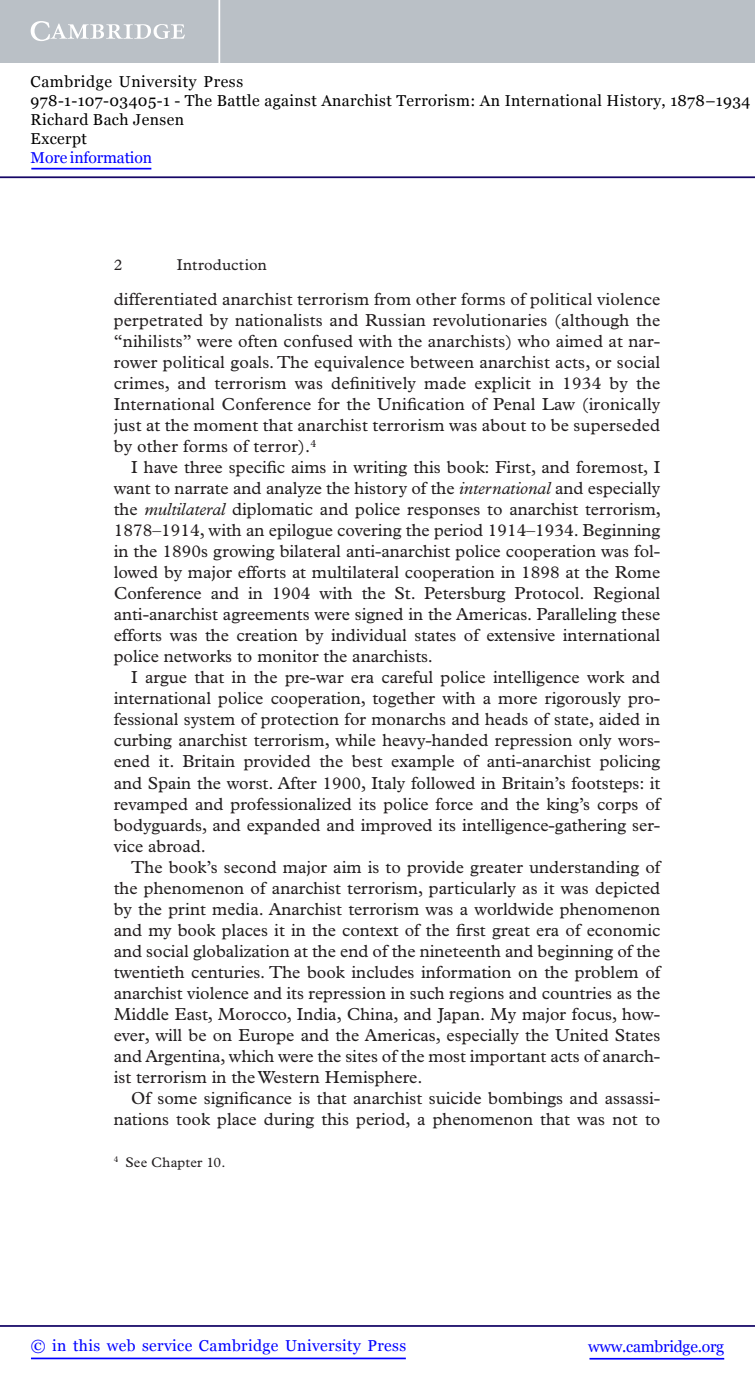
<style>
.page{position:relative;width:755px;height:1385px;background:#fff}
.page>*{position:absolute;margin:0;border:0;box-sizing:border-box;transform-origin:0 0}
.t1{font:17.5px/21px "Plantin Std";color:#231f20;text-align:justify}
.t2{font:15.75px/18.9px "Georgia";letter-spacing:.025em;color:#000}
.t3{font:15.75px "Georgia";letter-spacing:.025em;color:#00f}
.t4{font:15.75px "Georgia";letter-spacing:-.015em;color:#00f}
.t5{font:15.75px "Georgia";letter-spacing:-.01em;color:#00f}
.t6{font:15.75px "Plantin Std";letter-spacing:.015em;color:#231f20}
.t7{font:14px "Plantin Std";letter-spacing:.02em;color:#231f20}
.s1{font-style:italic}
</style>
<div class="page">
<hr style="left:589px;top:1358px;width:134px;height:1px;background:#00f">
<hr style="left:0;top:1325px;width:754px;height:2px;background:#150666">
<hr style="left:31px;top:1357px;width:374px;height:2px;background:#00f">
<div style="left:0;top:0;width:754px;height:63px;background:#bac0c6"></div>
<svg style="left:31px;top:21px;width:154px;height:20px"></svg>
<hr style="left:218px;top:0;width:2px;height:63px;background:#fff">
<hr style="left:0;top:176px;width:754px;height:2px;background:#150666">
<hr style="left:31px;top:168px;width:120px;height:1px;background:#00f">
<p class="t2" style="left:31px;top:72px;width:720px">Cambridge University Press<br>978-1-107-03405-1 - The Battle against Anarchist Terrorism: An International History, 1878–1934<br>Richard Bach Jensen<br>Excerpt</p>
<p class="t5" style="left:31px;top:148px;width:123px">More information</p>
<p class="t6" style="left:114px;top:260px;width:10px">2</p>
<p class="t6" style="left:177px;top:260px;width:91px">Introduction</p>
<p class="t1" style="left:114px;top:290px;width:548px">differentiated anarchist terrorism from other forms of political violence perpetrated by nationalists and Russian revolutionaries (although the “nihilists” were often confused with the anarchists) who aimed at nar&shy;rower political goals. The equivalence between anarchist acts, or social crimes , and terrorism was definitively made explicit in 1934 by the International Conference for the Unification of Penal Law (ironically just at the moment that anarchist terrorism was about to be superseded by other forms of terror). <sup>4</sup></p>
<p class="t1" style="left:114px;top:458px;width:548px;text-indent:18px">I have three specific aims in writing this book: First, and foremost, I want to narrate and analyze the history of the <span class="s1">international</span> and especially the <span class="s1">multilateral</span> diplomatic and police responses to anarchist terrorism, 1878–1914, with an epilogue covering the period 1914–1934. Beginning in the 1890s growing bilateral anti-anarchist police cooperation was fol&shy;lowed by major efforts at multilateral cooperation in 1898 at the Rome Conference and in 1904 with the St. Petersburg Protocol . Regional anti-anarchist agreements were signed in the Americas. Paralleling these efforts was the creation by individual states of extensive international police networks to monitor the anarchists.</p>
<p class="t1" style="left:114px;top:668px;width:548px;text-indent:18px">I argue that in the pre-war era careful police intelligence work and international police cooperation, together with a more rigorously pro&shy;fessional system of protection for monarchs and heads of state, aided in curbing anarchist terrorism, while heavy-handed repression only wors&shy;ened it. Britain provided the best example of anti-anarchist policing and Spain the worst. After 1900, Italy followed in Britain’s footsteps: it revamped and professionalized its police force and the king’s corps of bodyguards, and expanded and improved its intelligence-gathering ser&shy;vice abroad.</p>
<p class="t1" style="left:114px;top:857px;width:548px;text-indent:18px">The book’s second major aim is to provide greater understanding of the phenomenon of anarchist terrorism, particularly as it was depicted by the print media . Anarchist terrorism was a worldwide phenomenon and my book places it in the context of the first great era of economic and social globalization at the end of the nineteenth and beginning of the twentieth centuries. The book includes information on the problem of anarchist violence and its repression in such regions and countries as the Middle East, Morocco, India, China, and Japan. My major focus, how&shy;ever, will be on Europe and the Americas, especially the United States and Argentina , which were the sites of the most important acts of anarch&shy;ist terrorism in the Western Hemisphere.</p>
<p class="t1" style="left:114px;top:1088px;width:548px;text-align:right">Of some significance is that anarchist suicide bombings and assassi&shy;nations took place during this period, a phenomenon that was not to</p>
<p class="t7" style="left:114px;top:1157px;width:113px"><sup>4</sup> See Chapter 10.</p>
<p class="t3" style="left:31px;top:1337px;width:376px">© in this web service Cambridge University Press</p>
<p class="t4" style="left:587px;top:1337px;width:137px">www.cambridge.org</p>
</div>
